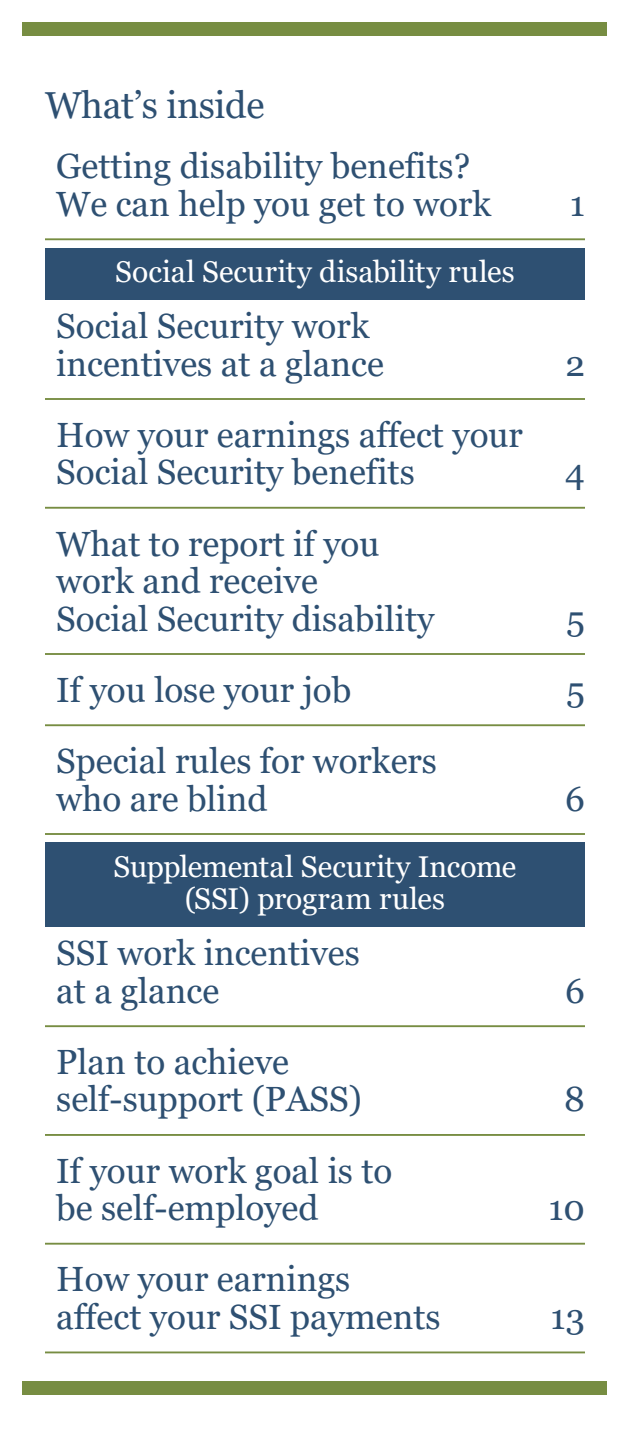
<style>
.page{position:relative;width:630px;height:1440px;background:#fff}
.page>*{position:absolute;margin:0;border:0;box-sizing:border-box;transform-origin:0 0}
.t1{font:37.5px "Georgia";letter-spacing:-.01em;color:#2e5072}
.t2{font:35px/37.5px "Georgia";color:#2e5072}
.t3{font:30px/32.5px "Georgia";color:#fff;text-align:center}
</style>
<div class="page">
<div style="left:22px;top:23px;width:586px;height:13px;background:#778d42"></div>
<div style="left:22px;top:1382px;width:586px;height:13px;background:#778d42"></div>
<hr style="left:45px;top:238px;width:540px;height:2px;background:#778d42">
<div style="left:45px;top:248px;width:540px;height:52px;background:#2e5072"></div>
<hr style="left:45px;top:398px;width:540px;height:2px;background:#778d42">
<hr style="left:45px;top:507px;width:540px;height:2px;background:#778d42">
<hr style="left:45px;top:653px;width:540px;height:2px;background:#778d42">
<hr style="left:45px;top:724px;width:540px;height:2px;background:#778d42">
<hr style="left:45px;top:833px;width:540px;height:2px;background:#778d42">
<div style="left:45px;top:843px;width:540px;height:84px;background:#2e5072"></div>
<hr style="left:45px;top:1025px;width:540px;height:2px;background:#778d42">
<hr style="left:45px;top:1134px;width:540px;height:2px;background:#778d42">
<hr style="left:45px;top:1243px;width:540px;height:2px;background:#778d42">
<hr style="left:45px;top:1352px;width:540px;height:1px;background:#778d42">
<h1 class="t1" style="left:45px;top:83px;width:221px">What’s inside</h1>
<p class="t2" style="left:56px;top:148px;width:436px">Getting disability benefits?<br>We can help you get to work</p>
<h2 class="t3" style="left:115px;top:256px;width:401px">Social Security disability rules</h2>
<p class="t2" style="left:56px;top:308px;width:329px">Social Security work incentives at a glance</p>
<p class="t2" style="left:56px;top:417px;width:468px">How your earnings affect your<br>Social Security benefits</p>
<p class="t2" style="left:56px;top:525px;width:380px">What to report if you work and receive<br>Social Security disability</p>
<p class="t2" style="left:570px;top:186px;width:17px">1</p>
<p class="t2" style="left:565px;top:345px;width:21px">2</p>
<p class="t2" style="left:565px;top:454px;width:21px">4</p>
<p class="t2" style="left:567px;top:600px;width:20px">5</p>
<p class="t2" style="left:56px;top:672px;width:297px">If you lose your job</p>
<p class="t2" style="left:567px;top:672px;width:20px">5</p>
<p class="t2" style="left:56px;top:743px;width:382px">Special rules for workers who are blind</p>
<p class="t2" style="left:565px;top:780px;width:21px">6</p>
<h2 class="t3" style="left:114px;top:851px;width:404px">Supplemental Security Income (SSI) program rules</h2>
<p class="t2" style="left:56px;top:935px;width:305px">SSI work incentives at a glance</p>
<p class="t2" style="left:56px;top:1044px;width:307px">Plan to achieve self-support (PASS)</p>
<p class="t2" style="left:56px;top:1153px;width:338px">If your work goal is to be self-employed</p>
<p class="t2" style="left:56px;top:1261px;width:386px">How your earnings affect your SSI payments</p>
<p class="t2" style="left:565px;top:973px;width:21px">6</p>
<p class="t2" style="left:564px;top:1081px;width:22px">8</p>
<p class="t2" style="left:548px;top:1190px;width:38px">10</p>
<p class="t2" style="left:551px;top:1299px;width:36px">13</p>
</div>
